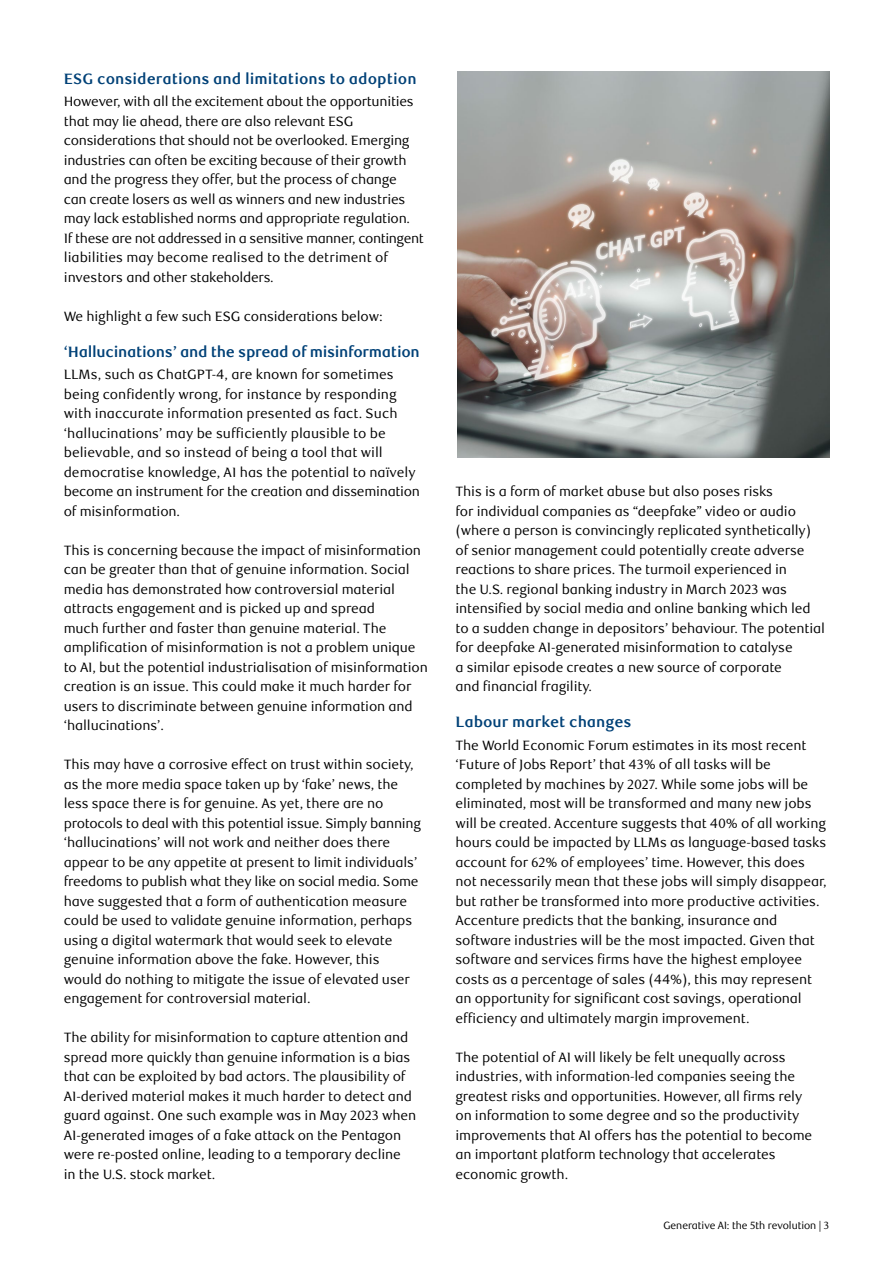
<style>
.page{position:relative;width:893px;height:1263px;background:#fff}
.page>*{position:absolute;margin:0;border:0;box-sizing:border-box;transform-origin:0 0}
.Factsheet__subhead_1{font:700 15px "RBC Text";color:#004177}
.Factsheet__subhead_1-2{font:700 15px "RBC Text";letter-spacing:-.02em;color:#004177}
.Factsheet__Body_Copy{font:13.5px/19.5px "RBC Text";letter-spacing:-.01em;color:#000}
.t1{font:10.5px "RBC Display";color:#000}
</style>
<div class="page">
<img style="left:457px;top:72px;width:372px;height:385px">
<p class="Factsheet__subhead_1" style="left:64px;top:70px;width:354px">ESG considerations and limitations to adoption</p>
<p class="Factsheet__Body_Copy" style="left:64px;top:92px;width:362px">However, with all the excitement about the opportunities that may lie ahead, there are also relevant ESG considerations that should not be overlooked. Emerging industries can often be exciting because of their growth and the progress they offer, but the process of change<br>can create losers as well as winners and new industries may lack established norms and appropriate regulation.<br>If these are not addressed in a sensitive manner, contingent liabilities may become realised to the detriment of investors and other stakeholders.</p>
<p class="Factsheet__Body_Copy" style="left:64px;top:306px;width:320px">We highlight a few such ESG considerations below:</p>
<p class="Factsheet__subhead_1-2" style="left:64px;top:343px;width:357px">‘Hallucinations’ and the spread of misinformation</p>
<p class="Factsheet__Body_Copy" style="left:64px;top:365px;width:358px">LLMs, such as ChatGPT-4, are known for sometimes being confidently wrong, for instance by responding with inaccurate information presented as fact. Such ‘hallucinations’ may be sufficiently plausible to be believable, and so instead of being a tool that will democratise knowledge, AI has the potential to naïvely become an instrument for the creation and dissemination of misinformation.</p>
<p class="Factsheet__Body_Copy" style="left:64px;top:540px;width:366px">This is concerning because the impact of misinformation can be greater than that of genuine information. Social media has demonstrated how controversial material attracts engagement and is picked up and spread<br>much further and faster than genuine material. The amplification of misinformation is not a problem unique to AI, but the potential industrialisation of misinformation creation is an issue. This could make it much harder for users to discriminate between genuine information and ‘hallucinations’.</p>
<p class="Factsheet__Body_Copy" style="left:64px;top:755px;width:359px">This may have a corrosive effect on trust within society, as the more media space taken up by ‘fake’ news, the less space there is for genuine. As yet, there are no protocols to deal with this potential issue. Simply banning ‘hallucinations’ will not work and neither does there appear to be any appetite at present to limit individuals’ freedoms to publish what they like on social media. Some have suggested that a form of authentication measure could be used to validate genuine information, perhaps using a digital watermark that would seek to elevate genuine information above the fake. However, this would do nothing to mitigate the issue of elevated user engagement for controversial material.</p>
<p class="Factsheet__Body_Copy" style="left:64px;top:1028px;width:354px">The ability for misinformation to capture attention and spread more quickly than genuine information is a bias that can be exploited by bad actors. The plausibility of AI-derived material makes it much harder to detect and guard against. One such example was in May 2023 when AI-generated images of a fake attack on the Pentagon were re-posted online, leading to a temporary decline<br>in the U.S. stock market.</p>
<p class="Factsheet__Body_Copy" style="left:455px;top:482px;width:371px">This is a form of market abuse but also poses risks<br>for individual companies as “deepfake” video or audio (where a person is convincingly replicated synthetically) of senior management could potentially create adverse reactions to share prices. The turmoil experienced in<br>the U.S. regional banking industry in March 2023 was intensified by social media and online banking which led to a sudden change in depositors’ behaviour. The potential for deepfake AI-generated misinformation to catalyse<br>a similar episode creates a new source of corporate<br>and financial fragility.</p>
<p class="Factsheet__subhead_1" style="left:455px;top:713px;width:178px">Labour market changes</p>
<p class="Factsheet__Body_Copy" style="left:455px;top:736px;width:373px">The World Economic Forum estimates in its most recent ‘Future of Jobs Report’ that 43% of all tasks will be completed by machines by 2027. While some jobs will be eliminated, most will be transformed and many new jobs will be created. Accenture suggests that 40% of all working hours could be impacted by LLMs as language-based tasks account for 62% of employees’ time. However, this does not necessarily mean that these jobs will simply disappear, but rather be transformed into more productive activities.<br>Accenture predicts that the banking, insurance and software industries will be the most impacted. Given that software and services firms have the highest employee costs as a percentage of sales (44%), this may represent an opportunity for significant cost savings, operational efficiency and ultimately margin improvement.</p>
<p class="Factsheet__Body_Copy" style="left:455px;top:1047px;width:358px">The potential of AI will likely be felt unequally across industries, with information-led companies seeing the greatest risks and opportunities. However, all firms rely on information to some degree and so the productivity improvements that AI offers has the potential to become an important platform technology that accelerates economic growth.</p>
<p class="t1" style="left:663px;top:1219px;width:167px">Generative AI: the 5th revolution | 3</p>
</div>
